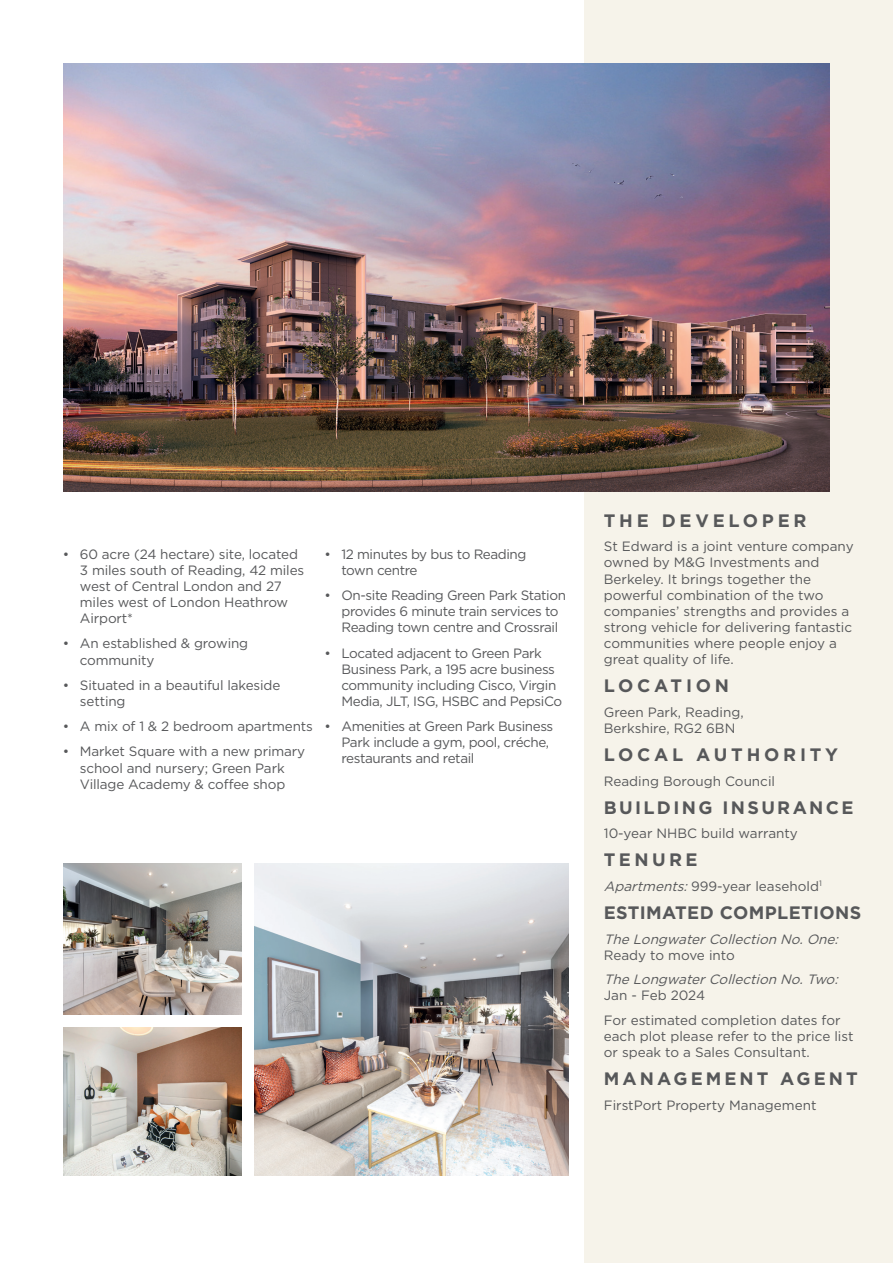
<style>
.page{position:relative;width:893px;height:1263px;background:#fff}
.page>*{position:absolute;margin:0;border:0;box-sizing:border-box;transform-origin:0 0}
.t1{font:700 18px "Gotham";letter-spacing:.21em;color:#57585a}
.t2{font:700 18px "Gotham";letter-spacing:.17em;color:#57585a}
.t3{font:700 18px "Gotham";letter-spacing:.02em;color:#57585a}
.t4{font:700 18px "Gotham";letter-spacing:.13em;color:#57585a}
.t5{font:13.5px/16px "Gotham";letter-spacing:-.01em;color:#57585a}
.t6{font:13.5px/16px "Gotham";letter-spacing:-.03em;color:#57585a}
.t7{font:italic 13.5px "Gotham";color:#57585a}
.s1{font-style:italic}
</style>
<div class="page">
<div style="left:585px;top:0;width:308px;height:1263px;background:#f6f3ea"></div>
<img style="left:64px;top:64px;width:765px;height:427px">
<img style="left:64px;top:863px;width:177px;height:151px">
<img style="left:254px;top:863px;width:315px;height:313px">
<img style="left:64px;top:1027px;width:177px;height:149px">
<p class="t5" style="left:80px;top:545px;width:226px;text-indent:-17px">• 60 acre (24 hectare) site, located<br>3 miles south of Reading, 42 miles west of Central London and 27 miles west of London Heathrow<br>Airport*</p>
<p class="t5" style="left:80px;top:635px;width:170px;text-indent:-17px">• An established &amp; growing community</p>
<p class="t5" style="left:80px;top:677px;width:202px;text-indent:-17px">• Situated in a beautiful lakeside setting</p>
<p class="t5" style="left:63px;top:718px;width:252px">• A mix of 1 &amp; 2 bedroom apartments</p>
<p class="t5" style="left:63px;top:743px;width:244px;text-align:center">• Market Square with a new primary school and nursery; Green Park<br>Village Academy &amp; coffee shop</p>
<p class="t6" style="left:341px;top:545px;width:187px;text-indent:-17px">• 12 minutes by bus to Reading town centre</p>
<p class="t6" style="left:341px;top:587px;width:226px;text-indent:-17px">• On-site Reading Green Park Station provides 6 minute train services to<br>Reading town centre and Crossrail</p>
<p class="t6" style="left:341px;top:644px;width:222px;text-indent:-17px">• Located adjacent to Green Park Business Park, a 195 acre business community including Cisco, Virgin Media, JLT, ISG, HSBC and PepsiCo</p>
<p class="t6" style="left:341px;top:718px;width:213px;text-indent:-17px">• Amenities at Green Park Business<br>Park include a gym, pool, créche, restaurants and retail</p>
<h1 class="t1" style="left:604px;top:508px;width:204px">THE DEVELOPER</h1>
<p class="t5" style="left:604px;top:538px;width:251px">St Edward is a joint venture company owned by M&amp;G Investments and<br>Berkeley. It brings together the powerful combination of the two companies’ strengths and provides a strong vehicle for delivering fantastic communities where people enjoy a great quality of life.</p>
<h1 class="t1" style="left:604px;top:674px;width:127px">LOCATION</h1>
<p class="t5" style="left:604px;top:704px;width:141px">Green Park, Reading,<br>Berkshire, RG2 6BN</p>
<h1 class="t1" style="left:604px;top:743px;width:236px">LOCAL AUTHORITY</h1>
<p class="t5" style="left:604px;top:772px;width:173px">Reading Borough Council</p>
<h1 class="t4" style="left:604px;top:795px;width:251px">BUILDING INSURANCE</h1>
<p class="t5" style="left:604px;top:825px;width:196px">10-year NHBC build warranty</p>
<h1 class="t2" style="left:604px;top:848px;width:95px">TENURE</h1>
<p class="t5" style="left:604px;top:878px;width:220px"><span class="s1">Apartments:</span>999-year leasehold<sup>1</sup></p>
<h1 class="t3" style="left:604px;top:900px;width:259px">ESTIMATED COMPLETIONS</h1>
<p class="t7" style="left:604px;top:930px;width:240px">TheLongwaterCollectionNo.One:</p>
<p class="t5" style="left:604px;top:946px;width:133px">Ready to move into</p>
<p class="t7" style="left:604px;top:971px;width:240px">TheLongwaterCollectionNo.Two:</p>
<p class="t5" style="left:604px;top:983px;width:238px;line-height:24.6px">Jan - Feb 2024<br>For estimated completion dates for</p>
<p class="t5" style="left:604px;top:1028px;width:251px">each plot please refer to the price list or speak to a Sales Consultant.</p>
<h1 class="t2" style="left:604px;top:1067px;width:255px">MANAGEMENT AGENT</h1>
<p class="t5" style="left:604px;top:1097px;width:214px">FirstPort Property Management</p>
</div>
